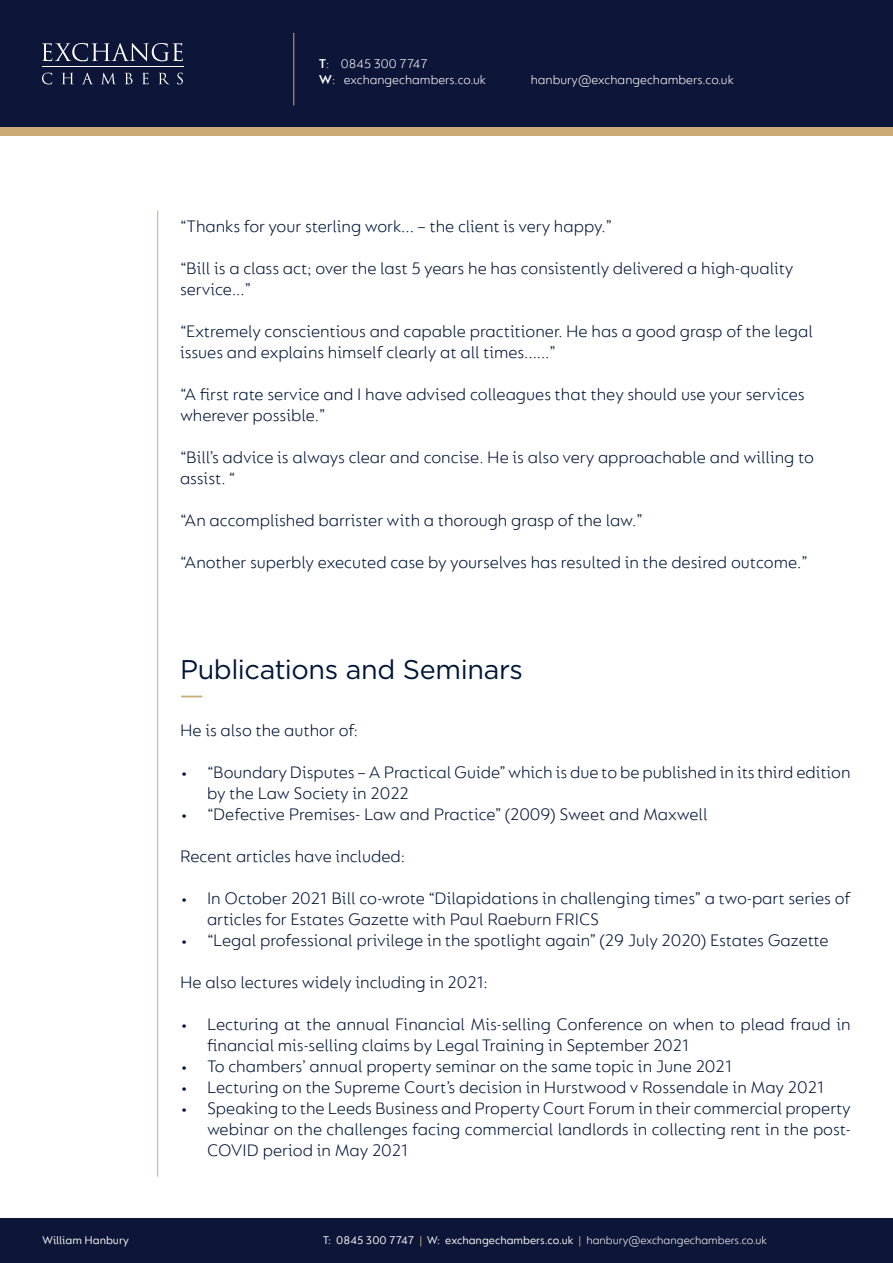
<style>
.page{position:relative;width:893px;height:1263px;background:#fff}
.page>*{position:absolute;margin:0;border:0;box-sizing:border-box;transform-origin:0 0}
.t1{font:27px "Gotham";letter-spacing:-.015em;color:#001537}
.t2{font:300 18px/21px "FS Lucas";color:#001537}
.t3{font:300 13.5px/16.2px "FS Lucas";color:#fff}
.t4{font:12px "FS Lucas";color:#fff}
.s1{font-weight:600}
.s2{color:#cbaa76}
.s3{font-weight:300}
</style>
<div class="page">
<div style="left:0;top:64px;width:893px;height:72px;background:#cbaa76"></div>
<div style="left:0;top:0;width:893px;height:127px;background:#0d1638"></div>
<div style="left:0;top:1219px;width:893px;height:44px;background:#0d1638"></div>
<hr style="left:42px;top:67px;width:142px;height:1px;background:#fff">
<svg style="left:42px;top:43px;width:141px;height:18px"></svg>
<svg style="left:42px;top:73px;width:10px;height:11px"></svg>
<svg style="left:62px;top:73px;width:11px;height:11px"></svg>
<svg style="left:82px;top:73px;width:11px;height:11px"></svg>
<svg style="left:102px;top:73px;width:13px;height:11px"></svg>
<svg style="left:125px;top:73px;width:8px;height:11px"></svg>
<svg style="left:142px;top:73px;width:7px;height:11px"></svg>
<svg style="left:159px;top:73px;width:10px;height:11px"></svg>
<svg style="left:177px;top:73px;width:6px;height:11px"></svg>
<hr style="left:293px;top:33px;width:1px;height:73px;background:#cbaa76">
<hr style="left:157px;top:211px;width:1px;height:966px;background:#cbaa76">
<svg style="left:181px;top:696px;width:21px;height:1px"></svg>
<p class="t3" style="left:319px;top:55px;width:169px"><span class="s1">T</span>: 0845 300 7747<br><span class="s1">W</span>: exchangechambers.co.uk</p>
<p class="t3" style="left:531px;top:71px;width:205px">hanbury@exchangechambers.co.uk</p>
<p class="t4" style="left:42px;top:1233px;width:88px">William Hanbury</p>
<p class="t2" style="left:180px;top:215px;width:434px">“Thanks for your sterling work... – the client is very happy.”</p>
<p class="t2" style="left:180px;top:257px;width:615px">“Bill is a class act; over the last 5 years he has consistently delivered a high-quality service...”</p>
<p class="t2" style="left:180px;top:320px;width:634px">“Extremely conscientious and capable practitioner. He has a good grasp of the legal issues and explains himself clearly at all times......”</p>
<p class="t2" style="left:180px;top:383px;width:626px">“A first rate service and I have advised colleagues that they should use your services wherever possible.”</p>
<p class="t2" style="left:180px;top:446px;width:635px">“Bill’s advice is always clear and concise. He is also very approachable and willing to assist. “</p>
<p class="t2" style="left:180px;top:509px;width:464px">“An accomplished barrister with a thorough grasp of the law.”</p>
<p class="t2" style="left:180px;top:551px;width:629px">“Another superbly executed case by yourselves has resulted in the desired outcome.”</p>
<p class="t1" style="left:180px;top:652px;width:345px">Publications and Seminars</p>
<p class="t2" style="left:180px;top:719px;width:179px">He is also the author of:</p>
<p class="t2" style="left:207px;top:761px;width:645px;text-indent:-27px">• “Boundary Disputes – A Practical Guide” which is due to be published in its third edition by the Law Society in 2022</p>
<p class="t2" style="left:180px;top:803px;width:529px">• “Defective Premises- Law and Practice” (2009) Sweet and Maxwell</p>
<p class="t2" style="left:180px;top:845px;width:227px">Recent articles have included:</p>
<p class="t2" style="left:207px;top:887px;width:645px;text-indent:-27px">• In October 2021 Bill co-wrote “Dilapidations in challenging times” a two-part series of articles for Estates Gazette with Paul Raeburn FRICS</p>
<p class="t2" style="left:180px;top:929px;width:650px">• “Legal professional privilege in the spotlight again” (29 July 2020) Estates Gazette</p>
<p class="t2" style="left:180px;top:971px;width:309px">He also lectures widely including in 2021:</p>
<p class="t2" style="left:207px;top:1013px;width:645px;text-indent:-27px">• Lecturing at the annual Financial Mis-selling Conference on when to plead fraud in financial mis-selling claims by Legal Training in September 2021</p>
<p class="t2" style="left:180px;top:1055px;width:554px">• To chambers’ annual property seminar on the same topic in June 2021</p>
<p class="t2" style="left:180px;top:1076px;width:646px">• Lecturing on the Supreme Court’s decision in Hurstwood v Rossendale in May 2021</p>
<p class="t2" style="left:207px;top:1097px;width:645px;text-align:justify;text-indent:-27px">• Speaking to the Leeds Business and Property Court Forum in their commercial property webinar on the challenges facing commercial landlords in collecting rent in the post-COVID period in May 2021</p>
<p class="t4" style="left:323px;top:1233px;width:446px">T: 0845 300 7747 <span class="s2">|</span> W: exchangechambers.co.uk <span class="s2">|</span> <span class="s3">hanbury@exchangechambers.co.uk</span></p>
</div>
